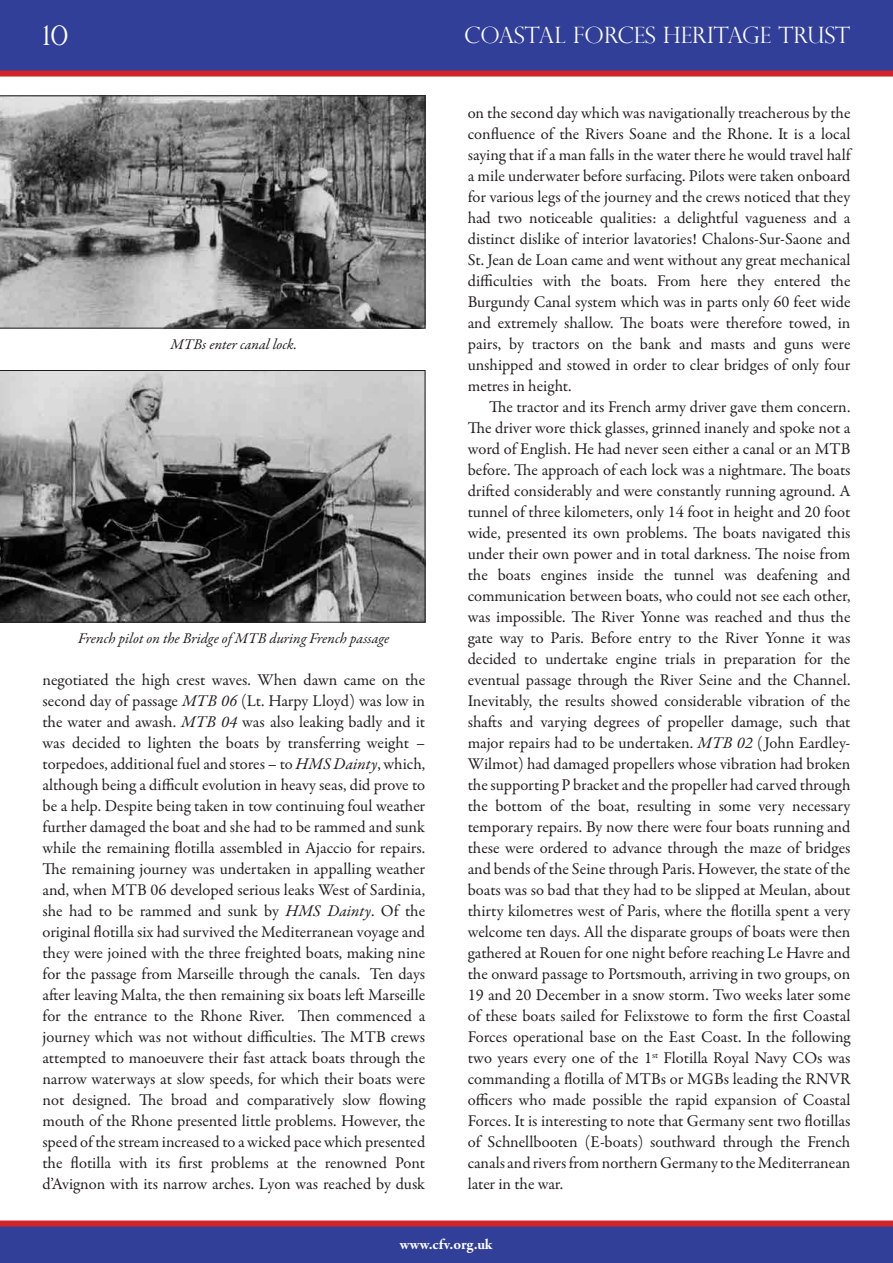
<style>
.page{position:relative;width:893px;height:1263px;background:#fff}
.page>*{position:absolute;margin:0;border:0;box-sizing:border-box;transform-origin:0 0}
.t1{font:300 27px "Perpetua Titling";color:#fff}
.t2{font:300 22.5px "Perpetua Titling";color:#fff}
.Main_text_para{font:16.5px/21px "Garamond Premr Pro";letter-spacing:-.005em;color:#231f20;text-align:justify}
.t3{font:italic 15px "Garamond Premr Pro";color:#231f20}
.t4{font:700 15px "Garamond Premr Pro";color:#fff}
.s1{font-style:italic}
</style>
<div class="page">
<svg style="left:0;top:0;width:893px;height:77px;background:#3f3d90"></svg>
<svg style="left:0;top:1220px;width:893px;height:43px;background:#4a3d8a"></svg>
<svg style="left:0;top:96px;width:425px;height:232px;background:#7b7b7b"></svg>
<svg style="left:0;top:370px;width:425px;height:252px;background:#777"></svg>
<h1 class="t1" style="left:42px;top:19px;width:28px">10</h1>
<h2 class="t2" style="left:464px;top:22px;width:388px">COASTAL FORCES HERITAGE TRUST</h2>
<p class="t3" style="left:171px;top:335px;width:128px">MTBs enter canal lock.</p>
<p class="t3" style="left:78px;top:629px;width:313px">French pilot on the Bridge of MTB during French passage</p>
<p class="Main_text_para" style="left:43px;top:670px;width:385px">negotiated the high crest waves. When dawn came on the second day of passage <span class="s1">MTB 06</span> (Lt. Harpy Lloyd) was low in the water and awash. <span class="s1">MTB 04</span> was also leaking badly and it was decided to lighten the boats by transferring weight – torpedoes, additional fuel and stores – to <span class="s1">HMS Dainty</span>, which, although being a difficult evolution in heavy seas, did prove to be a help. Despite being taken in tow continuing foul weather further damaged the boat and she had to be rammed and sunk while the remaining flotilla assembled in Ajaccio for repairs.<br>The remaining journey was undertaken in appalling weather and, when MTB 06 developed serious leaks West of Sardinia, she had to be rammed and sunk by <span class="s1">HMS Dainty</span>. Of the original flotilla six had survived the Mediterranean voyage and they were joined with the three freighted boats, making nine for the passage from Marseille through the canals. Ten days after leaving Malta, the then remaining six boats left Marseille for the entrance to the Rhone River. Then commenced a journey which was not without difficulties. The MTB crews attempted to manoeuvere their fast attack boats through the narrow waterways at slow speeds, for which their boats were not designed. The broad and comparatively slow flowing mouth of the Rhone presented little problems. However, the speed of the stream increased to a wicked pace which presented the flotilla with its first problems at the renowned Pont d’Avignon with its narrow arches. Lyon was reached by dusk</p>
<p class="Main_text_para" style="left:468px;top:103px;width:386px">on the second day which was navigationally treacherous by the confluence of the Rivers Soane and the Rhone. It is a local saying that if a man falls in the water there he would travel half a mile underwater before surfacing. Pilots were taken onboard for various legs of the journey and the crews noticed that they had two noticeable qualities: a delightful vagueness and a distinct dislike of interior lavatories! Chalons-Sur-Saone and St. Jean de Loan came and went without any great mechanical difficulties with the boats. From here they entered the Burgundy Canal system which was in parts only 60 feet wide and extremely shallow. The boats were therefore towed, in pairs, by tractors on the bank and masts and guns were unshipped and stowed in order to clear bridges of only four metres in height.</p>
<p class="Main_text_para" style="left:468px;top:397px;width:385px;text-indent:21px">The tractor and its French army driver gave them concern.<br>The driver wore thick glasses, grinned inanely and spoke not a word of English. He had never seen either a canal or an MTB before. The approach of each lock was a nightmare. The boats drifted considerably and were constantly running aground. A tunnel of three kilometers, only 14 foot in height and 20 foot wide, presented its own problems. The boats navigated this under their own power and in total darkness. The noise from the boats engines inside the tunnel was deafening and communication between boats, who could not see each other, was impossible. The River Yonne was reached and thus the gate way to Paris. Before entry to the River Yonne it was decided to undertake engine trials in preparation for the eventual passage through the River Seine and the Channel.<br>Inevitably, the results showed considerable vibration of the shafts and varying degrees of propeller damage, such that major repairs had to be undertaken. <span class="s1">MTB 02</span> ( John Eardley-Wilmot) had damaged propellers whose vibration had broken the supporting P bracket and the propeller had carved through the bottom of the boat, resulting in some very necessary temporary repairs. By now there were four boats running and these were ordered to advance through the maze of bridges and bends of the Seine through Paris. However, the state of the boats was so bad that they had to be slipped at Meulan, about thirty kilometres west of Paris, where the flotilla spent a very welcome ten days. All the disparate groups of boats were then gathered at Rouen for one night before reaching Le Havre and the onward passage to Portsmouth, arriving in two groups, on 19 and 20 December in a snow storm. Two weeks later some of these boats sailed for Felixstowe to form the first Coastal Forces operational base on the East Coast. In the following two years every one of the 1<sup>st</sup> Flotilla Royal Navy COs was commanding a flotilla of MTBs or MGBs leading the RNVR officers who made possible the rapid expansion of Coastal Forces. It is interesting to note that Germany sent two flotillas of Schnellbooten (E-boats) southward through the French canals and rivers from northern Germany to the Mediterranean later in the war.</p>
<p class="t4" style="left:400px;top:1235px;width:94px">www.cfv.org.uk</p>
</div>
